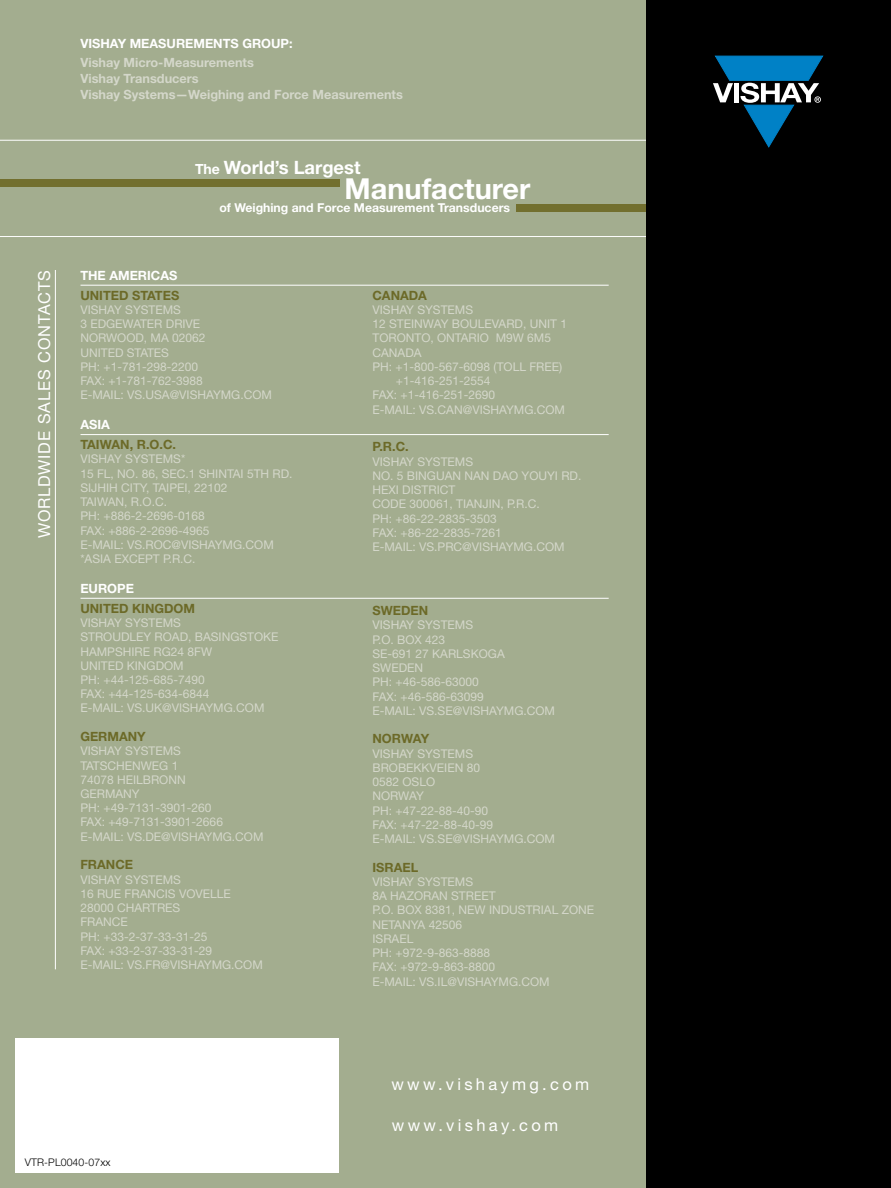
<style>
.page{position:relative;width:891px;height:1188px;background:#a3ad8f}
.page>*{position:absolute;margin:0;border:0;box-sizing:border-box;transform-origin:0 0}
.t1{font:700 28.95px "Helvetica Neue LT Std";color:#fff}
.t2{font:700 18.45px "Helvetica Neue LT Std";color:#fff}
.t3{font:16.5px "Helvetica Neue LT Std";letter-spacing:.2em;color:#fff}
.t4{font:700 12.75px/15.8px "Helvetica Neue LT Std";color:#d4d7ca}
.t5{font:700 12.75px "Helvetica Neue LT Std";color:#6c6a28}
.t6{font:700 12.75px "Helvetica Neue LT Std";color:#fff}
.t7{font:700 12.3px "Helvetica Neue LT Std";color:#fff}
.t8{font:12px/14.2px "Helvetica Neue LT Std";color:#d4d7ca}
.t9{font:300 10.5px "Helvetica Neue LT Std";letter-spacing:.01em;color:#000}
.s1{font-size:14.1px}
</style>
<div class="page">
<div style="left:15px;top:1038px;width:324px;height:135px;background:#fff"></div>
<hr style="left:55px;top:270px;width:1px;height:699px;background:#fff">
<hr style="left:81px;top:285px;width:528px;height:1px;background:#fff">
<hr style="left:81px;top:434px;width:528px;height:1px;background:#fff">
<hr style="left:81px;top:598px;width:528px;height:1px;background:#fff">
<hr style="left:0;top:140px;width:653px;height:1px;background:#fff">
<hr style="left:0;top:236px;width:653px;height:1px;background:#fff">
<div style="left:0;top:179px;width:340px;height:7px;background:#726f2e"></div>
<div style="left:516px;top:204px;width:133px;height:8px;background:#726f2e"></div>
<div style="left:646px;top:0;width:245px;height:1188px;background:#000"></div>
<svg style="left:713px;top:56px;width:110px;height:91px"></svg>
<p class="t6" style="left:80px;top:36px;width:17px">Visha</p>
<p class="t6" style="left:118px;top:36px;width:42px">y measu</p>
<p class="t6" style="left:176px;top:36px;width:47px">rements</p>
<p class="t6" style="left:242px;top:36px;width:29px">group</p>
<p class="t6" style="left:289px;top:36px;width:5px">:</p>
<p class="t4" style="left:80px;top:55px;width:324px">Vishay Micro-Measurements<br>Vishay Transducers<br>Vishay Systems—Weighing and Force Measurements</p>
<h2 class="t2" style="left:195px;top:156px;width:167px"><span class="s1">The</span> World’s Largest</h2>
<p class="t7" style="left:219px;top:200px;width:292px">of Weighing and Force Measurement Transducers</p>
<h1 class="t1" style="left:345px;top:171px;width:187px">Manufacturer</h1>
<h3 class="t3" style="left:34px;top:538px;width:268px;rotate:-90deg">WORLDWIDE SALES CONTACTS</h3>
<p class="t6" style="left:80px;top:268px;width:90px">The Americas</p>
<p class="t5" style="left:80px;top:287px;width:100px">UNITED STATES</p>
<p class="t8" style="left:80px;top:302px;width:15px">VISHA</p>
<p class="t8" style="left:80px;top:302px;width:92px;text-indent:34px">Y SYSTEMS<br>3 EDGEWAT</p>
<p class="t8" style="left:147px;top:317px;width:55px">ER DRIVE</p>
<p class="t8" style="left:80px;top:331px;width:19px">NORWOOD</p>
<p class="t8" style="left:80px;top:331px;width:127px;text-indent:64px">, MA 02062<br>UNITED STATES<br>PH: +1-781-298-2200<br>FAX: +1-781-762-3988<br>E-MAIL: VS .USA@VISHA</p>
<p class="t8" style="left:213px;top:388px;width:41px">YMG.COM</p>
<p class="t6" style="left:80px;top:417px;width:17px">Asia</p>
<p class="t5" style="left:80px;top:437px;width:97px">Taiwan , R.O.C.</p>
<p class="t8" style="left:80px;top:452px;width:15px">VISHA</p>
<p class="t8" style="left:80px;top:452px;width:134px;text-align:center">Y SYSTEMS*<br>15 FL, NO. 86, SEC.1 SHINTAI</p>
<p class="t8" style="left:247px;top:466px;width:47px">5TH RD.</p>
<p class="t8" style="left:80px;top:480px;width:25px">SIJHIH</p>
<p class="t8" style="left:121px;top:480px;width:108px">CITY, TAIPEI , 22102</p>
<p class="t8" style="left:80px;top:495px;width:15px">TAIWAN</p>
<p class="t8" style="left:80px;top:495px;width:131px;text-indent:44px">, R.O.C.<br>PH: +886-2-2696-0168<br>FAX: +886-2-2696-4965<br>E-MAIL: VS.ROC</p>
<p class="t8" style="left:172px;top:537px;width:18px">@VISHA</p>
<p class="t8" style="left:215px;top:537px;width:41px">YMG.COM</p>
<p class="t8" style="left:80px;top:552px;width:117px">*ASIA EXCEPT P.R.C.</p>
<p class="t6" style="left:80px;top:581px;width:54px">EUROPE</p>
<p class="t5" style="left:80px;top:600px;width:9px">unit</p>
<p class="t5" style="left:111px;top:600px;width:32px">ed kingdom</p>
<p class="t8" style="left:80px;top:615px;width:15px">VISHA</p>
<p class="t8" style="left:114px;top:615px;width:59px">Y SYSTEMS</p>
<p class="t8" style="left:80px;top:630px;width:17px">STROUDL</p>
<p class="t8" style="left:136px;top:630px;width:36px">EY ROAD</p>
<p class="t8" style="left:188px;top:630px;width:23px">, BASIN</p>
<p class="t8" style="left:230px;top:630px;width:18px">GSTOK</p>
<p class="t8" style="left:271px;top:630px;width:9px">E</p>
<p class="t8" style="left:80px;top:644px;width:18px">HAMPSHIR</p>
<p class="t8" style="left:80px;top:644px;width:133px;text-indent:62px">E RG24 8FW<br>UNITED KINGDOM<br>PH: +44-125-685-7490<br>FAX: +44-125-634-6844<br>E-MAIL: VS .UK@VISHA</p>
<p class="t8" style="left:206px;top:701px;width:41px">YMG.COM</p>
<p class="t5" style="left:80px;top:729px;width:38px">german</p>
<p class="t5" style="left:137px;top:729px;width:10px">y</p>
<p class="t8" style="left:80px;top:744px;width:15px">VISHA</p>
<p class="t8" style="left:114px;top:744px;width:59px">Y SYSTEMS</p>
<p class="t8" style="left:80px;top:758px;width:15px">TATSCH</p>
<p class="t8" style="left:80px;top:758px;width:100px;text-indent:44px">ENWEG 1<br>74078 HEILBRONN<br>GERMAN</p>
<p class="t8" style="left:80px;top:786px;width:144px;text-indent:52px">Y<br>PH: +49-7131-3901-260<br>FAX: +49-7131-3901-2666<br>E-MAIL: VS .DE@VISHA</p>
<p class="t8" style="left:205px;top:829px;width:41px">YMG.COM</p>
<p class="t5" style="left:80px;top:857px;width:54px">france</p>
<p class="t8" style="left:80px;top:872px;width:15px">VISHA</p>
<p class="t8" style="left:80px;top:872px;width:92px;text-indent:34px">Y SYSTEMS<br>16 RUE FRANCIS</p>
<p class="t8" style="left:179px;top:886px;width:53px">VOVELLE</p>
<p class="t8" style="left:80px;top:900px;width:55px">28000 CHARTR</p>
<p class="t8" style="left:165px;top:900px;width:15px">ES</p>
<p class="t8" style="left:80px;top:915px;width:16px">FRANC</p>
<p class="t8" style="left:80px;top:915px;width:133px;text-indent:40px">E<br>PH: +33-2-37-33-31-25<br>FAX: +33-2-37-33-31-29<br>E-MAIL: VS .FR@VISHA</p>
<p class="t8" style="left:204px;top:957px;width:41px">YMG.COM</p>
<p class="t9" style="left:25px;top:1156px;width:87px">VTR-PL0040-07xx</p>
<p class="t5" style="left:373px;top:287px;width:20px">canada</p>
<p class="t8" style="left:373px;top:302px;width:15px">VISHA</p>
<p class="t8" style="left:373px;top:302px;width:92px;text-indent:34px">Y SYSTEMS<br>12 STEINWA</p>
<p class="t8" style="left:441px;top:317px;width:29px">Y BOUL</p>
<p class="t8" style="left:484px;top:317px;width:17px">EVARD</p>
<p class="t8" style="left:523px;top:317px;width:15px">, UNIT</p>
<p class="t8" style="left:560px;top:317px;width:8px">1</p>
<p class="t8" style="left:373px;top:331px;width:10px">TORONTO</p>
<p class="t8" style="left:431px;top:331px;width:15px">, ONTARIO</p>
<p class="t8" style="left:496px;top:331px;width:57px">M9W 6M5</p>
<p class="t8" style="left:373px;top:345px;width:133px">CANADA<br>PH: +1-800-567-6098 (TOLL</p>
<p class="t8" style="left:529px;top:359px;width:34px">FREE)</p>
<p class="t8" style="left:373px;top:374px;width:124px;text-indent:23px">+1-416-251-2554<br>FAX: +1-416-251-2690<br>E-MAIL: VS.CAN</p>
<p class="t8" style="left:463px;top:402px;width:18px">@VISHA</p>
<p class="t8" style="left:506px;top:402px;width:41px">YMG.COM</p>
<p class="t5" style="left:373px;top:439px;width:38px">P.R.C.</p>
<p class="t8" style="left:373px;top:454px;width:15px">VISHA</p>
<p class="t8" style="left:373px;top:454px;width:92px;text-indent:34px">Y SYSTEMS<br>NO. 5 BINGUAN</p>
<p class="t8" style="left:465px;top:468px;width:67px">NAN DAO YOU</p>
<p class="t8" style="left:547px;top:468px;width:36px">YI RD.</p>
<p class="t8" style="left:373px;top:483px;width:169px">HEXI DISTRICT<br>CODE 300061, TIANJIN , P.R.C.<br>PH: +86-22-2835-3503<br>FAX: +86-22-2835-7261<br>E-MAIL: VS.PRC</p>
<p class="t8" style="left:462px;top:540px;width:18px">@VISHA</p>
<p class="t8" style="left:506px;top:540px;width:41px">YMG.COM</p>
<p class="t5" style="left:373px;top:603px;width:55px">sweden</p>
<p class="t8" style="left:373px;top:618px;width:15px">VISHA</p>
<p class="t8" style="left:373px;top:618px;width:92px;text-indent:34px">Y SYSTEMS<br>P.O. BOX 423<br>SE-691 27 KARLSKO</p>
<p class="t8" style="left:488px;top:646px;width:17px">GA</p>
<p class="t8" style="left:373px;top:661px;width:113px">SWEDEN<br>PH: +46-586-63000<br>FAX: +46-586-63099<br>E-MAIL: VS .SE@VISHA</p>
<p class="t8" style="left:496px;top:703px;width:41px">YMG.COM</p>
<p class="t5" style="left:373px;top:731px;width:58px">No rway</p>
<p class="t8" style="left:373px;top:746px;width:15px">VISHA</p>
<p class="t8" style="left:406px;top:746px;width:59px">Y SYSTEMS</p>
<p class="t8" style="left:373px;top:760px;width:18px">BROB</p>
<p class="t8" style="left:406px;top:760px;width:16px">EKKV</p>
<p class="t8" style="left:437px;top:760px;width:45px">EI EN 80</p>
<p class="t8" style="left:373px;top:775px;width:48px">0582 OSLO<br>NORWA</p>
<p class="t8" style="left:373px;top:789px;width:122px;text-indent:43px">Y<br>PH: +47-22-88-40-90<br>FAX: +47-22-88-40-99<br>E-MAIL: VS .SE@VISHA</p>
<p class="t8" style="left:496px;top:832px;width:41px">YMG.COM</p>
<p class="t5" style="left:373px;top:859px;width:47px">ISRAEL</p>
<p class="t8" style="left:373px;top:874px;width:15px">VISHA</p>
<p class="t8" style="left:373px;top:874px;width:92px;text-indent:34px">Y SYSTEMS<br>8A HAZORAN</p>
<p class="t8" style="left:373px;top:889px;width:128px;text-indent:79px">STR EET<br>P.O. BOX 8381, NEW INDUSTRIAL</p>
<p class="t8" style="left:562px;top:903px;width:9px">ZON</p>
<p class="t8" style="left:587px;top:903px;width:9px">E</p>
<p class="t8" style="left:373px;top:917px;width:25px">NETAN</p>
<p class="t8" style="left:411px;top:917px;width:53px">YA 42506</p>
<p class="t8" style="left:373px;top:931px;width:12px">ISRA</p>
<p class="t8" style="left:373px;top:931px;width:124px;text-indent:27px">EL<br>PH: +972-9-863-8888<br>FAX: +972-9-863-8800<br>E-MAIL: VS .IL@VISHA</p>
<p class="t8" style="left:491px;top:974px;width:41px">YMG.COM</p>
<h3 class="t3" style="left:392px;top:1075px;width:199px">WWW.VISHAYMG.COM</h3>
<h3 class="t3" style="left:392px;top:1115px;width:168px">WWW.VISHAY.COM</h3>
</div>
